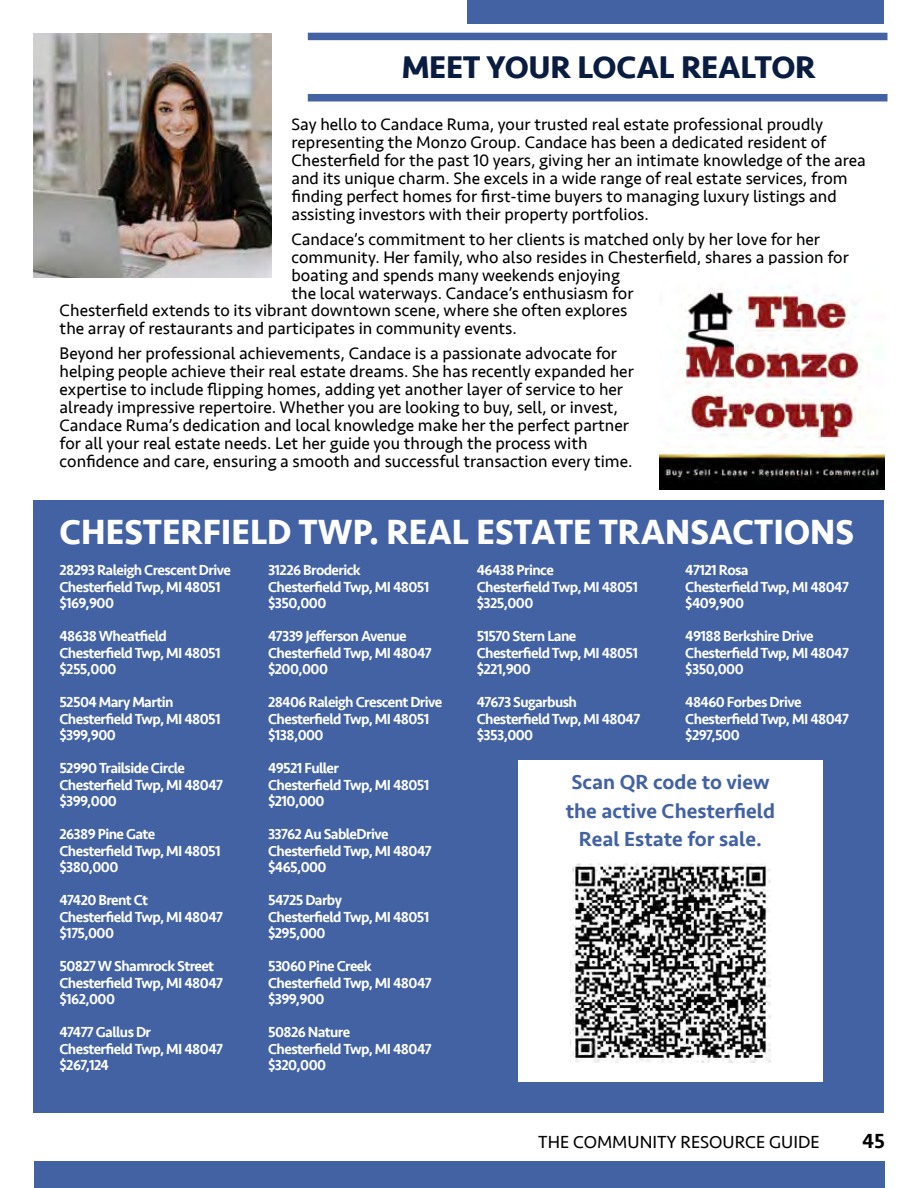
<style>
.page{position:relative;width:918px;height:1188px;background:#fff}
.page>*{position:absolute;margin:0;border:0;box-sizing:border-box;transform-origin:0 0}
.t1{font:700 36px "Seravek";color:#fff}
.t2{font:700 32.25px "Seravek";letter-spacing:-.01em;color:#0a1d40}
.t3{font:500 21px/28.5px "Seravek";color:#4262a4;text-align:center}
.t4{font:500 21px "Seravek";color:#000}
.t5{font:18px "Seravek";color:#000}
.t6{font:17.25px/18px "Seravek";color:#000}
.t7{font:500 15px/16.5px "Seravek";letter-spacing:-.04em;color:#fff}
</style>
<div class="page">
<div style="left:35px;top:1162px;width:850px;height:26px;background:#4262a4"></div>
<div style="left:467px;top:0;width:417px;height:23px;background:#4262a4"></div>
<div style="left:34px;top:500px;width:850px;height:613px;background:#4262a4"></div>
<div style="left:308px;top:33px;width:579px;height:7px;background:#4262a4"></div>
<div style="left:308px;top:94px;width:579px;height:7px;background:#4262a4"></div>
<div style="left:518px;top:760px;width:305px;height:321px;background:#fff"></div>
<img style="left:570px;top:863px;width:201px;height:199px">
<img style="left:660px;top:286px;width:224px;height:203px">
<img style="left:34px;top:34px;width:237px;height:243px">
<h2 class="t2" style="left:402px;top:42px;width:416px">MEET YOUR LOCAL REALTOR</h2>
<p class="t6" style="left:291px;top:115px;width:576px">Say hello to Candace Ruma, your trusted real estate professional proudly representing the Monzo Group. Candace has been a dedicated resident of Chesterfield for the past 10 years, giving her an intimate knowledge of the area and its unique charm. She excels in a wide range of real estate services, from finding perfect homes for first-time buyers to managing luxury listings and assisting investors with their property portfolios.</p>
<p class="t6" style="left:291px;top:230px;width:530px">Candace’s commitment to her clients is matched only by her love for her</p>
<p class="t6" style="left:291px;top:248px;width:559px">community. Her family, who also resides in Chesterfield, shares a passion for</p>
<p class="t6" style="left:291px;top:266px;width:330px">boating and spends many weekends enjoying</p>
<p class="t6" style="left:291px;top:284px;width:344px">the local waterways. Candace’s enthusiasm for</p>
<p class="t6" style="left:60px;top:302px;width:569px">Chesterfield extends to its vibrant downtown scene, where she often explores</p>
<p class="t6" style="left:60px;top:320px;width:459px">the array of restaurants and participates in community events.</p>
<p class="t6" style="left:60px;top:344px;width:576px">Beyond her professional achievements, Candace is a passionate advocate for helping people achieve their real estate dreams. She has recently expanded her expertise to include flipping homes, adding yet another layer of service to her already impressive repertoire. Whether you are looking to buy, sell, or invest, Candace Ruma’s dedication and local knowledge make her the perfect partner for all your real estate needs. Let her guide you through the process with confidence and care, ensuring a smooth and successful transaction every time.</p>
<h1 class="t1" style="left:59px;top:503px;width:796px">CHESTERFIELD TWP. REAL ESTATE TRANSACTIONS</h1>
<p class="t7" style="left:59px;top:562px;width:173px">28293 Raleigh Crescent Drive<br>Chesterfield Twp, MI 48051 $169,900</p>
<p class="t7" style="left:59px;top:628px;width:163px">48638 Wheatfield<br>Chesterfield Twp, MI 48051 $255,000</p>
<p class="t7" style="left:59px;top:694px;width:163px">52504 Mary Martin<br>Chesterfield Twp, MI 48051 $399,900</p>
<p class="t7" style="left:59px;top:760px;width:165px">52990 Trailside Circle<br>Chesterfield Twp, MI 48047 $399,000</p>
<p class="t7" style="left:59px;top:826px;width:163px">26389 Pine Gate<br>Chesterfield Twp, MI 48051 $380,000</p>
<p class="t7" style="left:59px;top:892px;width:165px">47420 Brent Ct<br>Chesterfield Twp, MI 48047 $175,000</p>
<p class="t7" style="left:59px;top:958px;width:165px">50827 W Shamrock Street<br>Chesterfield Twp, MI 48047 $162,000</p>
<p class="t7" style="left:59px;top:1024px;width:165px">47477 Gallus Dr<br>Chesterfield Twp, MI 48047 $267,124</p>
<p class="t7" style="left:268px;top:562px;width:163px">31226 Broderick<br>Chesterfield Twp, MI 48051 $350,000</p>
<p class="t7" style="left:268px;top:628px;width:165px">47339 Jefferson Avenue<br>Chesterfield Twp, MI 48047 $200,000</p>
<p class="t7" style="left:268px;top:694px;width:176px">28406 Raleigh Crescent Drive<br>Chesterfield Twp, MI 48051 $138,000</p>
<p class="t7" style="left:268px;top:760px;width:163px">49521 Fuller<br>Chesterfield Twp, MI 48051 $210,000</p>
<p class="t7" style="left:268px;top:826px;width:165px">33762 Au SableDrive<br>Chesterfield Twp, MI 48047 $465,000</p>
<p class="t7" style="left:268px;top:892px;width:163px">54725 Darby<br>Chesterfield Twp, MI 48051 $295,000</p>
<p class="t7" style="left:268px;top:958px;width:165px">53060 Pine Creek<br>Chesterfield Twp, MI 48047 $399,900</p>
<p class="t7" style="left:268px;top:1024px;width:165px">50826 Nature<br>Chesterfield Twp, MI 48047 $320,000</p>
<p class="t7" style="left:477px;top:562px;width:163px">46438 Prince<br>Chesterfield Twp, MI 48051 $325,000</p>
<p class="t7" style="left:477px;top:628px;width:163px">51570 Stern Lane<br>Chesterfield Twp, MI 48051 $221,900</p>
<p class="t7" style="left:477px;top:694px;width:165px">47673 Sugarbush<br>Chesterfield Twp, MI 48047 $353,000</p>
<p class="t7" style="left:685px;top:562px;width:165px">47121 Rosa<br>Chesterfield Twp, MI 48047 $409,900</p>
<p class="t7" style="left:685px;top:628px;width:165px">49188 Berkshire Drive<br>Chesterfield Twp, MI 48047 $350,000</p>
<p class="t7" style="left:685px;top:694px;width:165px">48460 Forbes Drive<br>Chesterfield Twp, MI 48047 $297,500</p>
<p class="t3" style="left:566px;top:768px;width:211px">Scan QR code to view the active Chesterfield<br>Real Estate for sale.</p>
<p class="t5" style="left:538px;top:1129px;width:283px">THE COMMUNITY RESOURCE GUIDE</p>
<p class="t4" style="left:862px;top:1128px;width:24px">45</p>
</div>
